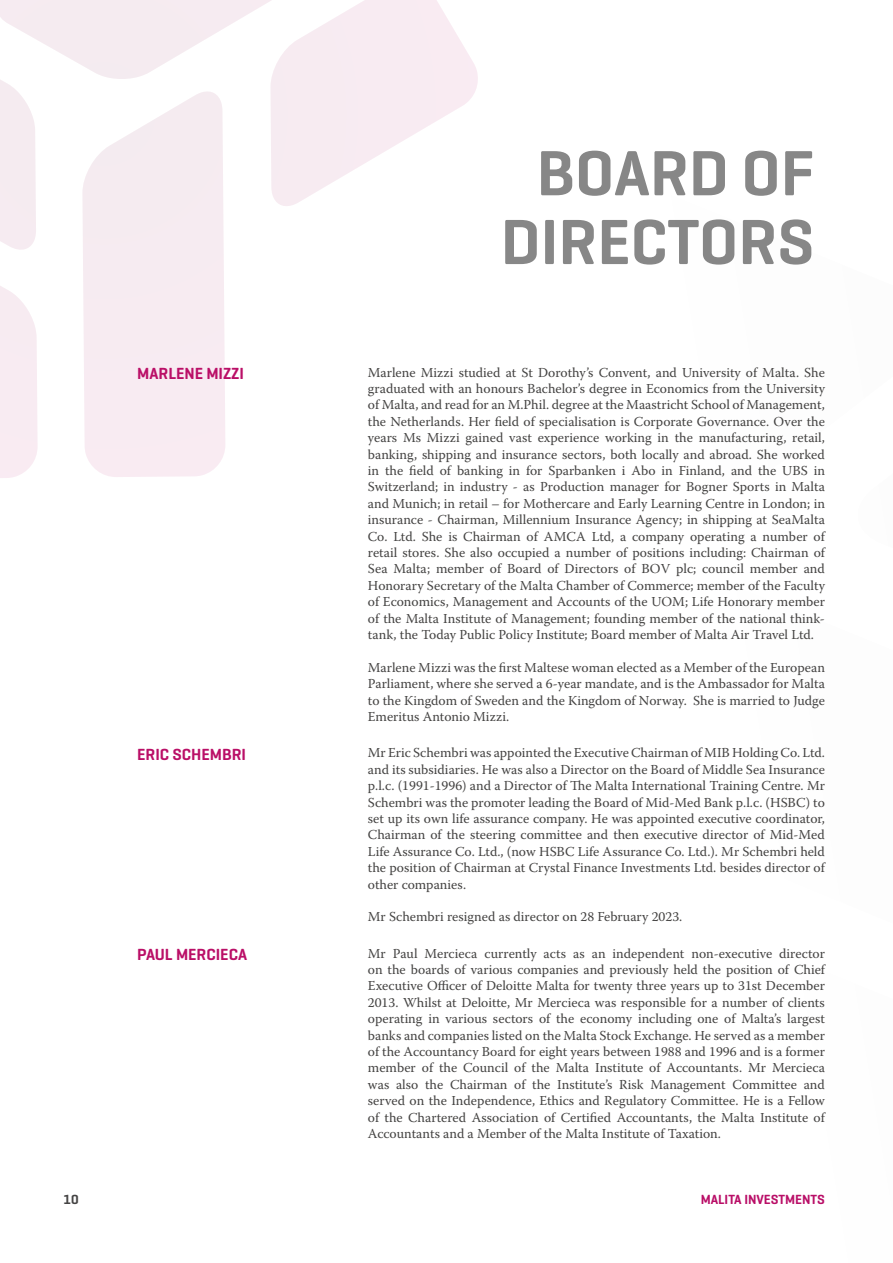
<style>
.page{position:relative;width:893px;height:1263px;background:#fff}
.page>*{position:absolute;margin:0;border:0;box-sizing:border-box;transform-origin:0 0}
.t1{font:600 64.95px/68.8px "Geogrotesque";color:#878787;text-align:center}
.t2{font:600 16.35px "Geogrotesque";color:#ba0f67}
.t3{font:13.65px/16.4px "Warnock Pro";color:#444342;text-align:justify}
.t4{font:600 13.5px "Geogrotesque";color:#b90e67}
.t5{font:600 13.5px "Geogrotesque";color:#454444}
</style>
<div class="page">
<svg style="left:0;top:0;width:478px;height:478px"></svg>
<svg style="left:341px;top:103px;width:137px;height:375px"></svg>
<h1 class="t1" style="left:501px;top:138px;width:315px">BOARD OF<br>DIRECTORS</h1>
<p class="t2" style="left:137px;top:363px;width:108px">MARLENE MIZZI</p>
<p class="t3" style="left:368px;top:364px;width:459px">Marlene Mizzi studied at St Dorothy’s Convent, and University of Malta. She graduated with an honours Bachelor’s degree in Economics from the University of Malta, and read for an M.Phil. degree at the Maastricht School of Management, the Netherlands. Her field of specialisation is Corporate Governance. Over the years Ms Mizzi gained vast experience working in the manufacturing, retail, banking, shipping and insurance sectors, both locally and abroad. She worked in the field of banking in for Sparbanken i Abo in Finland, and the UBS in Switzerland; in industry - as Production manager for Bogner Sports in Malta and Munich; in retail – for Mothercare and Early Learning Centre in London; in insurance - Chairman, Millennium Insurance Agency; in shipping at SeaMalta Co. Ltd. She is Chairman of AMCA Ltd, a company operating a number of retail stores. She also occupied a number of positions including: Chairman of Sea Malta; member of Board of Directors of BOV plc; council member and Honorary Secretary of the Malta Chamber of Commerce; member of the Faculty of Economics, Management and Accounts of the UOM; Life Honorary member of the Malta Institute of Management; founding member of the national think&shy;tank, the Today Public Policy Institute; Board member of Malta Air Travel Ltd.</p>
<p class="t3" style="left:368px;top:659px;width:459px">Marlene Mizzi was the first Maltese woman elected as a Member of the European Parliament, where she served a 6-year mandate, and is the Ambassador for Malta to the Kingdom of Sweden and the Kingdom of Norway. She is married to Judge Emeritus Antonio Mizzi.</p>
<p class="t2" style="left:137px;top:744px;width:110px">ERIC SCHEMBRI</p>
<p class="t3" style="left:368px;top:744px;width:459px">Mr Eric Schembri was appointed the Executive Chairman of MIB Holding Co. Ltd. and its subsidiaries. He was also a Director on the Board of Middle Sea Insurance p.l.c. (1991-1996) and a Director of The Malta International Training Centre. Mr Schembri was the promoter leading the Board of Mid-Med Bank p.l.c. (HSBC) to set up its own life assurance company. He was appointed executive coordinator, Chairman of the steering committee and then executive director of Mid-Med Life Assurance Co. Ltd., (now HSBC Life Assurance Co. Ltd.). Mr Schembri held the position of Chairman at Crystal Finance Investments Ltd. besides director of other companies.</p>
<p class="t3" style="left:368px;top:908px;width:316px">Mr Schembri resigned as director on 28 February 2023.</p>
<p class="t2" style="left:137px;top:944px;width:111px">PAUL MERCIECA</p>
<p class="t3" style="left:368px;top:945px;width:459px">Mr Paul Mercieca currently acts as an independent non-executive director on the boards of various companies and previously held the position of Chief Executive Officer of Deloitte Malta for twenty three years up to 31st December 2013. Whilst at Deloitte, Mr Mercieca was responsible for a number of clients operating in various sectors of the economy including one of Malta’s largest banks and companies listed on the Malta Stock Exchange. He served as a member of the Accountancy Board for eight years between 1988 and 1996 and is a former member of the Council of the Malta Institute of Accountants. Mr Mercieca was also the Chairman of the Institute’s Risk Management Committee and served on the Independence, Ethics and Regulatory Committee. He is a Fellow of the Chartered Association of Certified Accountants, the Malta Institute of Accountants and a Member of the Malta Institute of Taxation.</p>
<p class="t5" style="left:64px;top:1191px;width:17px">10</p>
<p class="t4" style="left:701px;top:1191px;width:126px">MALITA INVESTMENTS</p>
</div>
